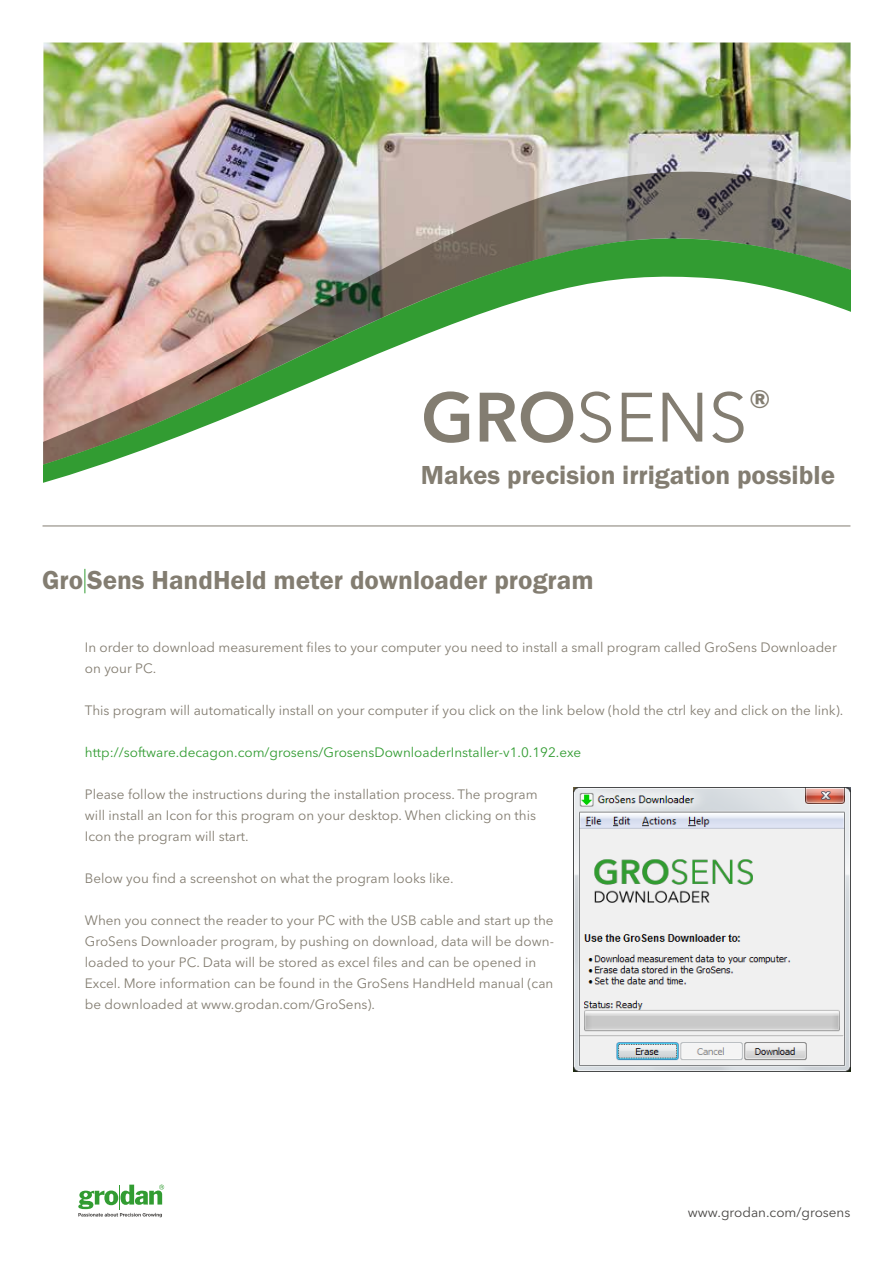
<style>
.page{position:relative;width:893px;height:1263px;background:#fff}
.page>*{position:absolute;margin:0;border:0;box-sizing:border-box;transform-origin:0 0}
.t1{font:69px "Avenir Next LT Pro";color:#837d71}
.t2{font:27px "Franklin Got TOT Dem";color:#837d71}
.t3{font:13.5px/21px "Avenir Next LT Pro";color:#837d71}
.t4{font:13.5px "Avenir Next LT Pro";color:#329c32}
.t5{font:13.5px "Avenir Next LT Pro";color:#484644}
.s1{font-weight:600}
</style>
<div class="page">
<hr style="left:43px;top:526px;width:807px;height:1px;background:#837d71">
<img style="left:43px;top:43px;width:808px;height:129px">
<img style="left:43px;top:172px;width:808px;height:45px">
<svg style="left:43px;top:217px;width:808px;height:266px"></svg>
<svg style="left:85px;top:569px;width:1px;height:24px"></svg>
<svg style="left:78px;top:1184px;width:86px;height:33px"></svg>
<img style="left:574px;top:788px;width:276px;height:284px">
<h1 class="t1" style="left:421px;top:376px;width:352px"><span class="s1">GRO</span>SENS<sup>®</sup></h1>
<h2 class="t2" style="left:421px;top:458px;width:416px">Makes precision irrigation possible</h2>
<h2 class="t2" style="left:42px;top:563px;width:553px">Gro Sens HandHeld meter downloader program</h2>
<p class="t3" style="left:85px;top:636px;width:753px">In order to download measurement files to your computer you need to install a small program called GroSens Downloader on your PC.</p>
<p class="t3" style="left:85px;top:699px;width:760px">This program will automatically install on your computer if you click on the link below (hold the ctrl key and click on the link).</p>
<p class="t4" style="left:85px;top:744px;width:498px">http://software.decagon.com/grosens/GrosensDownloaderInstaller-v1.0.192.exe</p>
<p class="t3" style="left:85px;top:783px;width:454px;text-align:justify">Please follow the instructions during the installation process. The program will install an Icon for this program on your desktop. When clicking on this Icon the program will start.</p>
<p class="t3" style="left:85px;top:867px;width:370px">Below you find a screenshot on what the program looks like.</p>
<p class="t3" style="left:85px;top:909px;width:471px">When you connect the reader to your PC with the USB cable and start up the GroSens Downloader program, by pushing on download, data will be down&shy;loaded to your PC. Data will be stored as excel files and can be opened in Excel. More information can be found in the GroSens HandHeld manual (can be downloaded at www.grodan.com/GroSens).</p>
<p class="t5" style="left:688px;top:1204px;width:164px">www.grodan.com/grosens</p>
</div>
